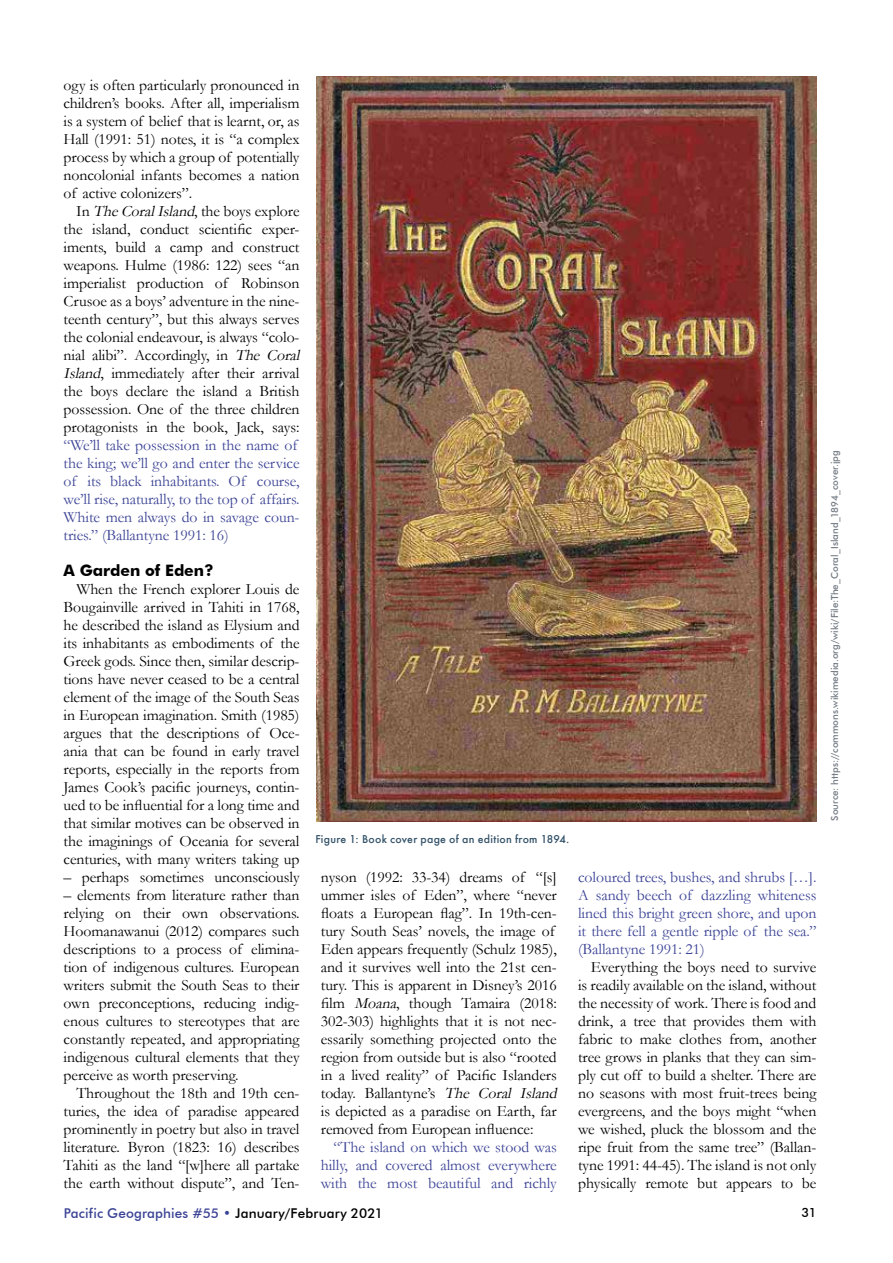
<style>
.page{position:relative;width:893px;height:1263px;background:#fff}
.page>*{position:absolute;margin:0;border:0;box-sizing:border-box;transform-origin:0 0}
.t1{font:15.75px/18px "Garamond";letter-spacing:-.005em;color:#000;text-align:justify}
.t2{font:15.75px/18px "Garamond";letter-spacing:-.005em;color:#3b4395;text-align:justify}
.t3{font:700 15.75px "Futura BT";letter-spacing:-.005em;color:#000}
.t4{font:500 13.5px "Futura BT";letter-spacing:.01em;color:#3b4395}
.t5{font:500 12.75px "Futura BT";color:#000}
.t6{font:500 10.5px "Futura";letter-spacing:.025em;color:#325168}
.t7{font:500 9.75px "Futura BT";color:#757c85}
.s1{font-style:italic}
.s2{color:#000}
</style>
<div class="page">
<img style="left:316px;top:77px;width:500px;height:744px">
<p class="t1" style="left:64px;top:76px;width:237px">ogy is often particularly pronounced in children’s books. After all, imperialism is a system of belief that is learnt, or, as Hall (1991: 51) notes, it is “a complex process by which a group of potentially noncolonial infants becomes a nation of active colonizers”.</p>
<p class="t1" style="left:64px;top:202px;width:242px;text-align:center">In <span class="s1">TheCoralIsland</span>, the boys explore the island, conduct scientific exper&shy;iments, build a camp and construct weapons. Hulme (1986: 122) sees “an imperialist production of Robinson Crusoe as a boys’ adventure in the nine&shy;teenth century”, but this always serves the colonial endeavour, is always “colo&shy;nial alibi”. Accordingly, in <span class="s1">The Coral Island</span>, immediately after their arrival the boys declare the island a British possession. One of the three children protagonists in the book, Jack, says:</p>
<p class="t2" style="left:64px;top:436px;width:237px;text-align:left">“We’ll take possession in the name of the king; we’ll go and enter the service of its black inhabitants. Of course, we’ll rise, naturally, to the top of affairs.<br>White men always do in savage coun&shy;tries.” (Ballantyne 1991: 16)</p>
<p class="t3" style="left:64px;top:561px;width:152px">A Garden of Eden?</p>
<p class="t1" style="left:64px;top:580px;width:238px;text-indent:13px">When the French explorer Louis de Bougainville arrived in Tahiti in 1768, he described the island as Elysium and its inhabitants as embodiments of the Greek gods. Since then, similar descrip&shy;tions have never ceased to be a central element of the image of the South Seas in European imagination. Smith (1985) argues that the descriptions of Oce&shy;ania that can be found in early travel reports, especially in the reports from James Cook’s pacific journeys, contin&shy;ued to be influential for a long time and that similar motives can be observed in the imaginings of Oceania for several centuries, with many writers taking up</p>
<p class="t1" style="left:64px;top:868px;width:237px">– perhaps sometimes unconsciously</p>
<p class="t1" style="left:64px;top:886px;width:237px">– elements from literature rather than relying on their own observations.<br>Hoomanawanui (2012) compares such descriptions to a process of elimina&shy;tion of indigenous cultures. European writers submit the South Seas to their own preconceptions, reducing indig&shy;enous cultures to stereotypes that are constantly repeated, and appropriating indigenous cultural elements that they perceive as worth preserving.</p>
<p class="t1" style="left:64px;top:1084px;width:237px;text-indent:13px">Throughout the 18th and 19th cen&shy;turies, the idea of paradise appeared prominently in poetry but also in travel literature. Byron (1823: 16) describes Tahiti as the land “[w]here all partake the earth without dispute”, and Ten-</p>
<p class="t6" style="left:315px;top:831px;width:256px">Figure 1: Book cover page of an edition from 1894.</p>
<p class="t1" style="left:321px;top:868px;width:242px;text-align:left">nyson (1992: 33-34) dreams of “[s] ummer isles of Eden”, where “never floats a European flag”. In 19th-cen&shy;tury South Seas’ novels, the image of Eden appears frequently (Schulz 1985), and it survives well into the 21st cen&shy;tury. This is apparent in Disney’s 2016 film <span class="s1">Moana</span>, though Tamaira (2018:<br>302-303) highlights that it is not nec&shy;essarily something projected onto the region from outside but is also “rooted in a lived reality” of Pacific Islanders today. Ballantyne’s <span class="s1">The Coral Island </span>is depicted as a paradise on Earth, far removed from European influence:</p>
<p class="t2" style="left:321px;top:1138px;width:237px;text-indent:13px">“The island on which we stood was hilly, and covered almost everywhere with the most beautiful and richly</p>
<p class="t2" style="left:578px;top:868px;width:240px">coloured trees, bushes, and shrubs […].<br>A sandy beech of dazzling whiteness lined this bright green shore, and upon it there fell a gentle ripple of the sea.” (Ballantyne 1991: 21)</p>
<p class="t1" style="left:578px;top:958px;width:240px;text-indent:13px">Everything the boys need to survive is readily available on the island, without the necessity of work. There is food and drink, a tree that provides them with fabric to make clothes from, another tree grows in planks that they can sim&shy;ply cut off to build a shelter. There are no seasons with most fruit-trees being evergreens, and the boys might “when we wished, pluck the blossom and the ripe fruit from the same tree” (Ballan&shy;tyne 1991: 44-45). The island is not only physically remote but appears to be</p>
<p class="t4" style="left:64px;top:1205px;width:321px">Pacific Geographies #55 • <span class="s2">January/February 2021</span></p>
<p class="t5" style="left:801px;top:1205px;width:16px">31</p>
<p class="t7" style="left:829px;top:821px;width:372px;rotate:-90deg">Source: https://commons.wikimedia.org/wiki/File:The_Coral_Island_1894_cover.jpg</p>
</div>
